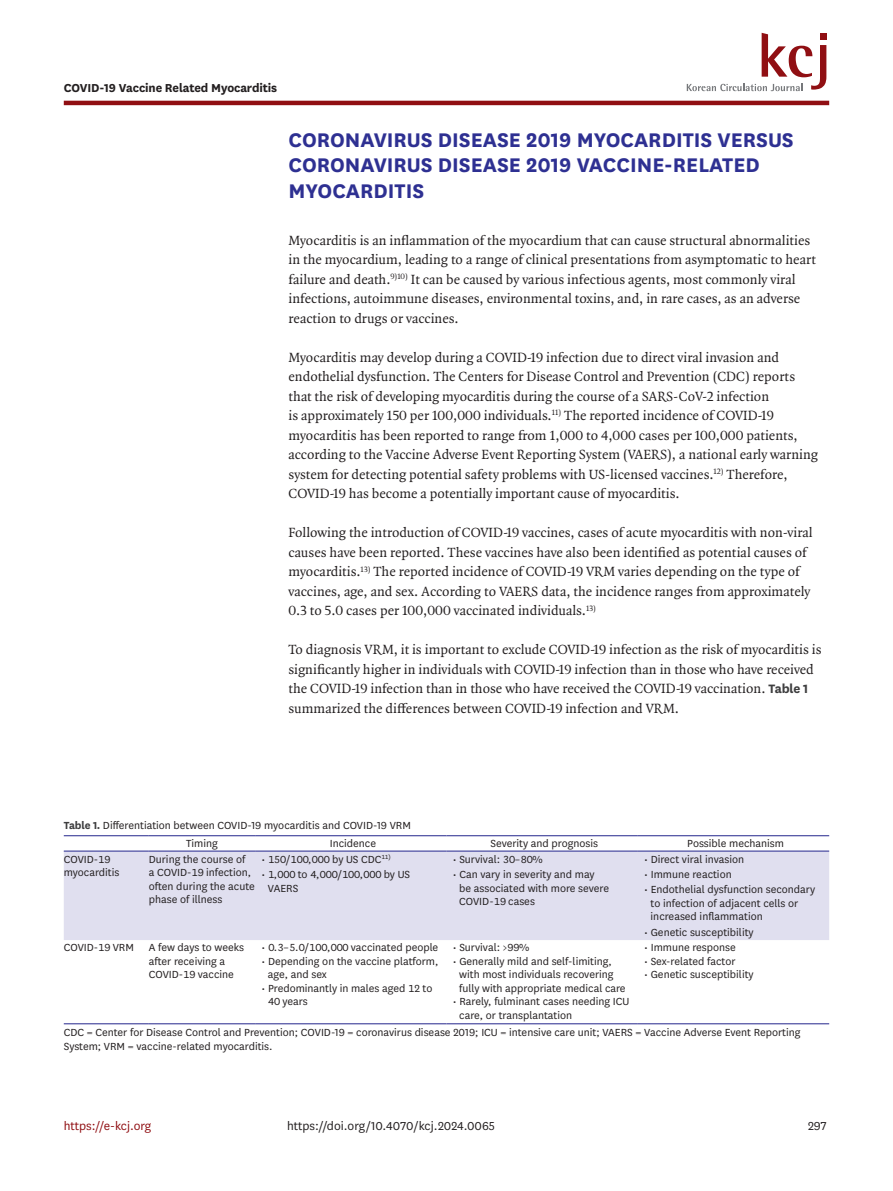
<style>
.page{position:relative;width:893px;height:1191px;background:#fff}
.page>*{position:absolute;margin:0;border:0;box-sizing:border-box;transform-origin:0 0}
.body_title1{font:700 23.1px/25.2px "National";color:#2e3092}
.body_p{font:14.25px/19.5px "Quadraat OT";color:#231f20}
.body_p_first{font:14.25px/19.5px "Quadraat OT";color:#231f20}
.doi_running_footer{font:13.5px "National";color:#231f20}
.alt-title-type{font:700 13.5px "National";letter-spacing:-.01em;color:#231f20}
.t1{font:13.5px "National";color:#900f13}
.tbody_entry{font:12px/13.5px "National";color:#231f20}
.table-wrap-foot_p_fi{font:12px/13.5px "National";color:#231f20}
.table-wrap_caption{font:12px "National";color:#231f20}
.thead_entry{font:12px "National";color:#231f20}
.tbody_entry-2{font:12px/13.5px "National";letter-spacing:-.075em;color:#231f20}
.s1{font-family:"National";font-weight:700;color:#3e3e3f}
.s2{font-weight:700;color:#3e3e3f}
</style>
<div class="page">
<hr style="left:64px;top:101px;width:765px;height:4px;background:#900f13">
<div style="left:820px;top:34px;width:7px;height:6px;background:#900f13"></div>
<svg style="left:687px;top:33px;width:139px;height:58px"></svg>
<div style="left:64px;top:851px;width:765px;height:89px;background:#e0dfef"></div>
<hr style="left:64px;top:835px;width:85px;height:1px;background:#2e3092">
<hr style="left:149px;top:835px;width:106px;height:1px;background:#2e3092">
<hr style="left:255px;top:835px;width:191px;height:1px;background:#2e3092">
<hr style="left:446px;top:835px;width:192px;height:1px;background:#2e3092">
<hr style="left:638px;top:835px;width:191px;height:1px;background:#2e3092">
<hr style="left:64px;top:850px;width:85px;height:1px;background:#2e3092">
<hr style="left:149px;top:850px;width:106px;height:1px;background:#2e3092">
<hr style="left:255px;top:850px;width:191px;height:1px;background:#2e3092">
<hr style="left:446px;top:850px;width:192px;height:1px;background:#2e3092">
<hr style="left:638px;top:850px;width:191px;height:1px;background:#2e3092">
<hr style="left:64px;top:1023px;width:85px;height:1px;background:#2e3092">
<hr style="left:149px;top:1023px;width:106px;height:1px;background:#2e3092">
<hr style="left:255px;top:1023px;width:191px;height:1px;background:#2e3092">
<hr style="left:446px;top:1023px;width:192px;height:1px;background:#2e3092">
<hr style="left:638px;top:1023px;width:191px;height:1px;background:#2e3092">
<p class="alt-title-type" style="left:64px;top:78px;width:215px">COVID-19 Vaccine Related Myocarditis</p>
<p class="body_title1" style="left:289px;top:126px;width:507px">CORONAVIRUS DISEASE 2019 MYOCARDITIS VERSUS<br>CORONAVIRUS DISEASE 2019 VACCINE-RELATED<br>MYOCARDITIS</p>
<p class="body_p_first" style="left:289px;top:230px;width:529px">Myocarditis is an inflammation of the myocardium that can cause structural abnormalities in the myocardium, leading to a range of clinical presentations from asymptomatic to heart failure and death.<sup>9)10)</sup> It can be caused by various infectious agents, most commonly viral infections, autoimmune diseases, environmental toxins, and, in rare cases, as an adverse reaction to drugs or vaccines.</p>
<p class="body_p" style="left:289px;top:347px;width:531px">Myocarditis may develop during a COVID-19 infection due to direct viral invasion and endothelial dysfunction. The Centers for Disease Control and Prevention (CDC) reports that the risk of developing myocarditis during the course of a SARS-CoV-2 infection<br>is approximately 150 per 100,000 individuals.<sup>11)</sup> The reported incidence of COVID-19 myocarditis has been reported to range from 1,000 to 4,000 cases per 100,000 patients, according to the Vaccine Adverse Event Reporting System (VAERS), a national early warning system for detecting potential safety problems with US-licensed vaccines.<sup>12)</sup> Therefore, COVID-19 has become a potentially important cause of myocarditis.</p>
<p class="body_p" style="left:289px;top:523px;width:526px">Following the introduction of COVID-19 vaccines, cases of acute myocarditis with non-viral causes have been reported. These vaccines have also been identified as potential causes of myocarditis.<sup>13)</sup> The reported incidence of COVID-19 VRM varies depending on the type of vaccines, age, and sex. According to VAERS data, the incidence ranges from approximately 0.3 to 5.0 cases per 100,000 vaccinated individuals.<sup>13)</sup></p>
<p class="body_p" style="left:289px;top:640px;width:535px">To diagnosis VRM, it is important to exclude COVID-19 infection as the risk of myocarditis is significantly higher in individuals with COVID-19 infection than in those who have received the COVID-19 infection than in those who have received the COVID-19 vaccination. <span class="s1">Table 1 </span>summarized the differences between COVID-19 infection and VRM.</p>
<p class="table-wrap_caption" style="left:64px;top:817px;width:349px"><span class="s2">Table 1.</span> Differentiation between COVID-19 myocarditis and COVID-19 VRM</p>
<p class="thead_entry" style="left:186px;top:835px;width:33px">Timing</p>
<p class="thead_entry" style="left:330px;top:835px;width:48px">Incidence</p>
<p class="thead_entry" style="left:490px;top:835px;width:109px">Severity and prognosis</p>
<p class="thead_entry" style="left:687px;top:835px;width:98px">Possible mechanism</p>
<p class="tbody_entry" style="left:64px;top:851px;width:57px">COVID-19 myocarditis</p>
<p class="tbody_entry" style="left:149px;top:851px;width:108px">During the course of<br>a COVID-19 infection, often during the acute phase of illness</p>
<p class="tbody_entry-2" style="left:261px;top:851px;width:131px">• 150/100,000 by US CDC<sup>11)</sup></p>
<p class="tbody_entry" style="left:453px;top:851px;width:91px">• Survival: 30–80%</p>
<p class="tbody_entry" style="left:644px;top:851px;width:101px">• Direct viral invasion</p>
<p class="tbody_entry-2" style="left:268px;top:867px;width:144px;text-indent:-6px">• 1,000 to 4,000/100,000 by US<br>VAERS</p>
<p class="tbody_entry" style="left:459px;top:867px;width:151px;text-indent:-6px">• Can vary in severity and may be associated with more severe<br>COVID-19 cases</p>
<p class="tbody_entry" style="left:644px;top:867px;width:89px">• Immune reaction</p>
<p class="tbody_entry" style="left:651px;top:882px;width:166px;text-indent:-6px">• Endothelial dysfunction secondary to infection of adjacent cells or increased inflammation</p>
<p class="tbody_entry" style="left:644px;top:925px;width:111px">• Genetic susceptibility</p>
<p class="tbody_entry" style="left:64px;top:940px;width:72px">COVID-19 VRM</p>
<p class="tbody_entry" style="left:149px;top:940px;width:97px">A few days to weeks after receiving a<br>COVID-19 vaccine</p>
<p class="tbody_entry" style="left:261px;top:940px;width:178px">• 0.3–5.0/100,000 vaccinated people</p>
<p class="tbody_entry" style="left:268px;top:953px;width:172px;text-indent:-6px">• Depending on the vaccine platform, age, and sex</p>
<p class="tbody_entry" style="left:268px;top:980px;width:166px;text-indent:-6px">• Predominantly in males aged 12 to<br>40 years</p>
<p class="tbody_entry" style="left:453px;top:940px;width:78px">• Survival: &gt;99%</p>
<p class="tbody_entry" style="left:459px;top:953px;width:168px;text-indent:-6px">• Generally mild and self-limiting, with most individuals recovering fully with appropriate medical care</p>
<p class="tbody_entry" style="left:459px;top:994px;width:172px;text-indent:-6px">• Rarely, fulminant cases needing ICU care, or transplantation</p>
<p class="tbody_entry" style="left:644px;top:940px;width:93px">• Immune response</p>
<p class="tbody_entry" style="left:644px;top:953px;width:93px">• Sex-related factor</p>
<p class="tbody_entry" style="left:644px;top:967px;width:111px">• Genetic susceptibility</p>
<p class="table-wrap-foot_p_fi" style="left:64px;top:1025px;width:738px">CDC = Center for Disease Control and Prevention; COVID-19 = coronavirus disease 2019; ICU = intensive care unit; VAERS = Vaccine Adverse Event Reporting<br>System; VRM = vaccine-related myocarditis.</p>
<p class="t1" style="left:64px;top:1116px;width:89px">https://e-kcj.org</p>
<p class="doi_running_footer" style="left:287px;top:1116px;width:209px">https://doi.org/10.4070/kcj.2024.0065</p>
<p class="doi_running_footer" style="left:808px;top:1116px;width:20px">297</p>
</div>
